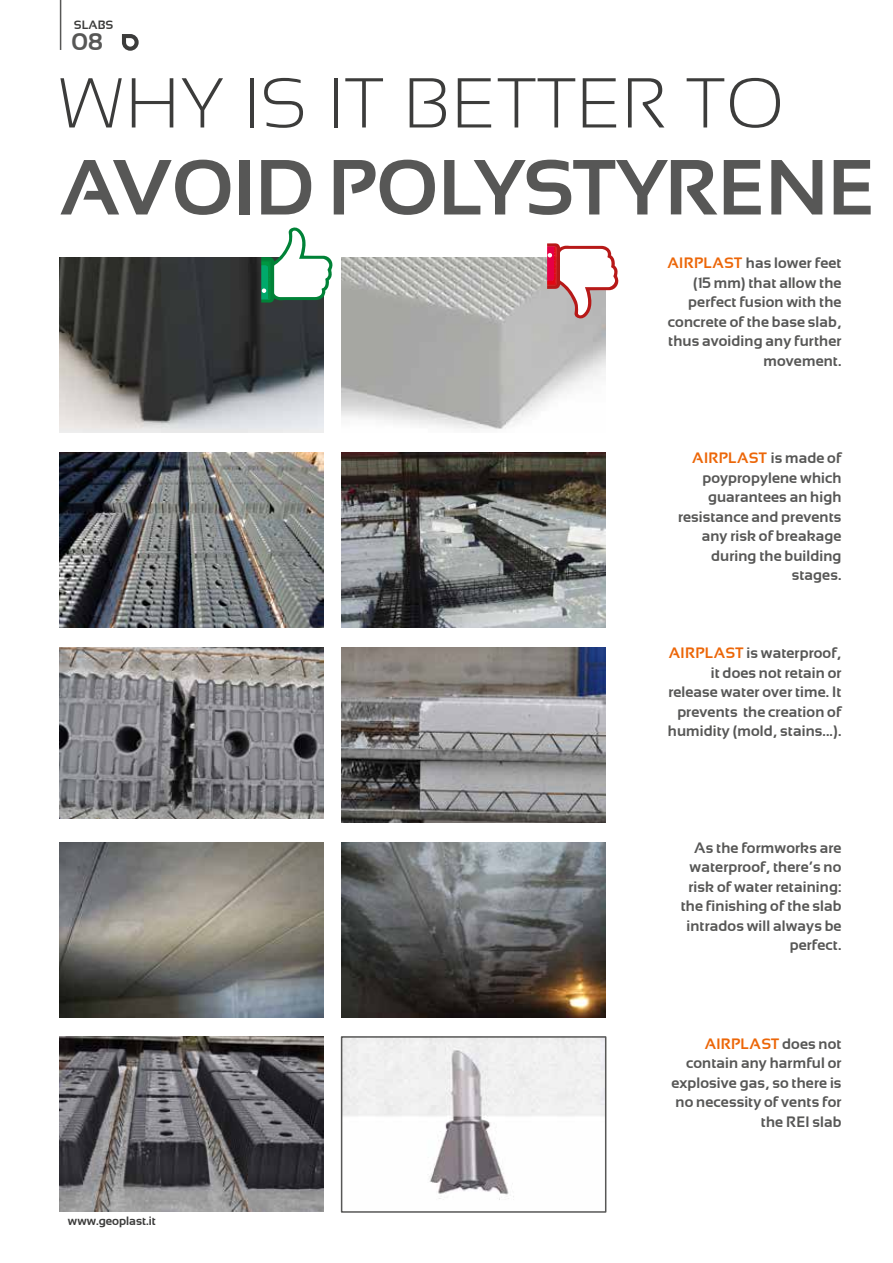
<style>
.page{position:relative;width:893px;height:1263px;background:#fff}
.page>*{position:absolute;margin:0;border:0;box-sizing:border-box;transform-origin:0 0}
.t1{font:700 78px "Sansation";letter-spacing:-.005em;color:#575756}
.t2{font:300 70.5px "Sansation";letter-spacing:.03em;color:#3c3c3b}
.t3{font:700 24px "Sansation";color:#575756}
.t4{font:700 15px/19.5px "Sansation";letter-spacing:.01em;color:#575756;text-align:right}
.t5{font:700 12px "Sansation";color:#3c3c3b}
.s1{color:#ec6608}
</style>
<div class="page">
<img style="left:60px;top:257px;width:264px;height:175px">
<img style="left:60px;top:647px;width:264px;height:172px">
<img style="left:60px;top:452px;width:264px;height:175px">
<img style="left:60px;top:842px;width:264px;height:175px">
<img style="left:60px;top:1037px;width:264px;height:175px">
<img style="left:342px;top:257px;width:264px;height:172px">
<img style="left:342px;top:647px;width:264px;height:175px">
<img style="left:342px;top:452px;width:264px;height:175px">
<img style="left:342px;top:842px;width:264px;height:175px">
<img style="left:344px;top:1039px;width:259px;height:161px">
<div style="left:341px;top:1036px;width:265px;height:177px;border:2px solid #575756"></div>
<svg style="left:261px;top:227px;width:72px;height:76px"></svg>
<svg style="left:547px;top:243px;width:72px;height:76px"></svg>
<hr style="left:60px;top:0;width:1px;height:50px;background:#575756">
<svg style="left:122px;top:34px;width:17px;height:17px"></svg>
<p class="t5" style="left:74px;top:18px;width:41px">SLABS</p>
<h3 class="t3" style="left:72px;top:28px;width:32px">08</h3>
<h2 class="t2" style="left:60px;top:64px;width:725px">WHY IS IT BETTER TO</h2>
<h1 class="t1" style="left:60px;top:143px;width:818px">AVOID POLYSTYRENE</h1>
<p class="t4" style="left:667px;top:253px;width:176px"><span class="s1">AIRPLAST</span> has lower feet (15 mm) that allow the perfect fusion with the concrete of the base slab, thus avoiding any further movement.</p>
<p class="t4" style="left:678px;top:448px;width:165px"><span class="s1">AIRPLAST</span> is made of poypropylene which guarantees an high resistance and prevents any risk of breakage during the building stages.</p>
<p class="t4" style="left:668px;top:643px;width:175px"><span class="s1">AIRPLAST</span> is waterproof, it does not retain or release water over time. It prevents the creation of humidity (mold, stains...).</p>
<p class="t4" style="left:681px;top:838px;width:162px">As the formworks are waterproof, there’s no risk of water retaining: the finishing of the slab intrados will always be perfect.</p>
<p class="t5" style="left:68px;top:1213px;width:89px">www.geoplast.it</p>
<p class="t4" style="left:671px;top:1033px;width:172px"><span class="s1">AIRPLAST</span> does not contain any harmful or explosive gas, so there is no necessity of vents for the REI slab</p>
</div>
